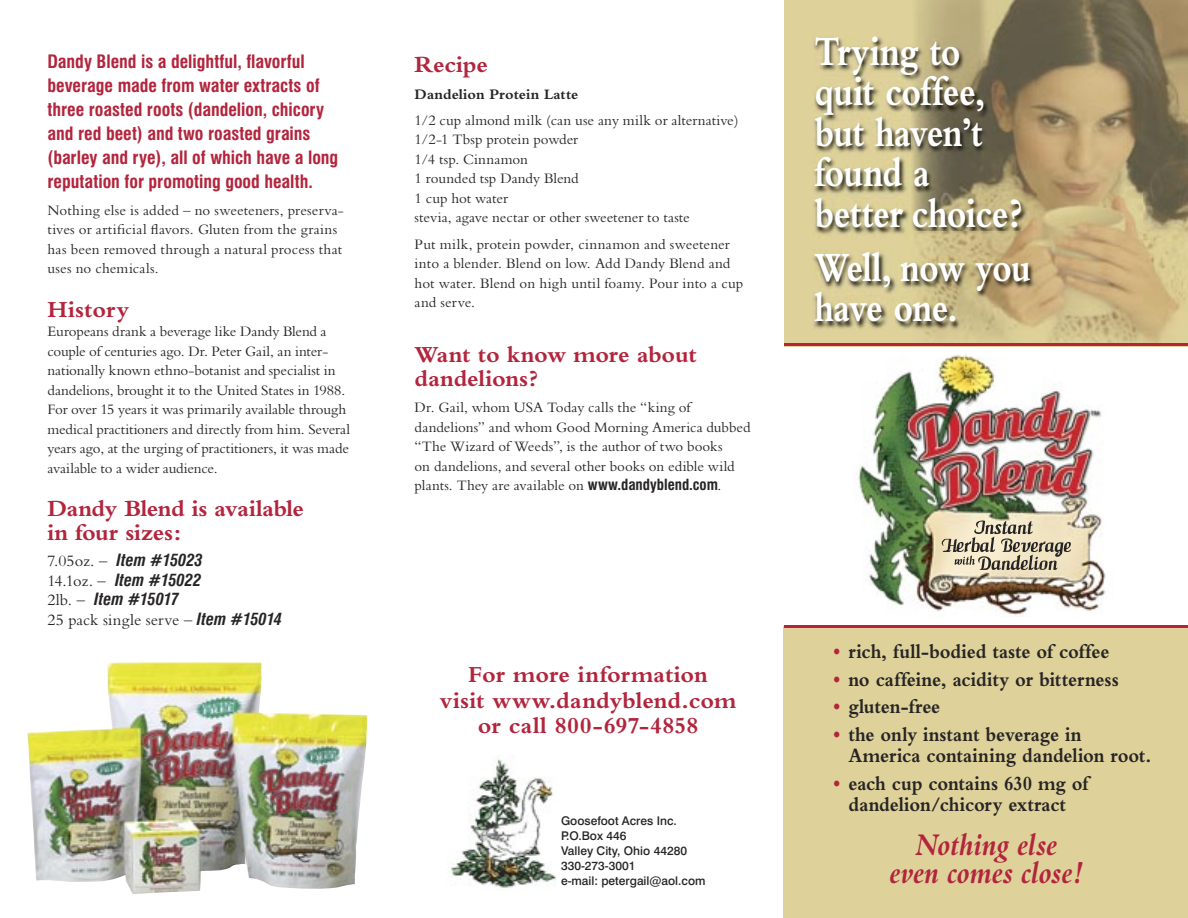
<style>
.page{position:relative;width:1188px;height:918px;background:#fff}
.page>*{position:absolute;margin:0;border:0;box-sizing:border-box;transform-origin:0 0}
.t1{font:700 43.5px/40.5px "Bembo";letter-spacing:-.02em;color:#fff;scale:.8 1}
.t2{font:italic 700 33px/28.5px "Bembo";letter-spacing:-.005em;color:#b2253d;text-align:center;scale:.9 1}
.t3{font:700 24px/24px "Bembo";letter-spacing:-.005em;color:#b2253d}
.t4{font:700 21px/21px "Bembo";letter-spacing:-.005em;color:#272425;scale:.9 1}
.t5{font:700 condensed 18px/24px "Swiss 721 BT";color:#b2253d}
.t6{font:italic 700 condensed 16.5px/19.5px "Swiss 721 BT";color:#272425;text-align:justify}
.t7{font:16.5px "Bembo";letter-spacing:.005em;color:#272425}
.t8{font:15px/19.5px "Bembo";color:#272425}
.t9{font:700 15px "Bembo";letter-spacing:.005em;color:#272425}
.t10{font:500 12px/15px "Swiss 721 BT";color:#272425}
.s1{font-family:"Bembo";font-weight:400;font-style:normal;font-stretch:normal}
.s2{font-family:"Swiss 721 BT";font-weight:700;font-style:italic;font-stretch:condensed}
.s3{font-family:"Swiss 721 BT";font-weight:700;font-stretch:condensed}
.s4{color:#b2253d}
</style>
<div class="page">
<div style="left:784px;top:626px;width:404px;height:292px;background:#ded29a"></div>
<div style="left:784px;top:0;width:404px;height:346px;background:#ded29a"></div>
<img style="left:916px;top:0;width:272px;height:49px">
<img style="left:1004px;top:49px;width:184px;height:294px">
<img style="left:856px;top:355px;width:250px;height:261px">
<svg style="left:942px;top:520px;width:129px;height:50px"></svg>
<img style="left:813px;top:35px;width:224px;height:295px">
<img style="left:449px;top:755px;width:107px;height:136px">
<img style="left:27px;top:662px;width:340px;height:232px">
<hr style="left:784px;top:343px;width:404px;height:3px;background:#b2253d">
<hr style="left:784px;top:625px;width:404px;height:3px;background:#b2253d">
<p class="t5" style="left:47px;top:50px;width:292px">Dandy Blend is a delightful, flavorful beverage made from water extracts of three roasted roots (dandelion, chicory and red beet) and two roasted grains (barley and rye), all of which have a long reputation for promoting good health.</p>
<p class="t8" style="left:47px;top:200px;width:298px">Nothing else is added – no sweeteners, preserva&shy;tives or artificial flavors. Gluten from the grains has been removed through a natural process that uses no chemicals.</p>
<h3 class="t3" style="left:47px;top:297px;width:83px">History</h3>
<p class="t8" style="left:47px;top:321px;width:304px">Europeans drank a beverage like Dandy Blend a couple of centuries ago. Dr. Peter Gail, an inter&shy;nationally known ethno-botanist and specialist in dandelions, brought it to the United States in 1988.<br>For over 15 years it was primarily available through medical practitioners and directly from him. Several years ago, at the urging of practitioners, it was made available to a wider audience.</p>
<h3 class="t3" style="left:47px;top:497px;width:258px">Dandy Blend is available in four sizes:</h3>
<p class="t6" style="left:47px;top:551px;width:157px"><span class="s1">7.05oz. –</span> Item #15023<br><span class="s1">14.1oz. –</span> Item #15022<br><span class="s1">2lb. –</span> Item #15017</p>
<p class="t7" style="left:47px;top:610px;width:236px">25 pack single serve – <span class="s2">Item #15014</span></p>
<h3 class="t3" style="left:415px;top:53px;width:75px">Recipe</h3>
<p class="t9" style="left:415px;top:86px;width:165px">Dandelion Protein Latte</p>
<p class="t8" style="left:415px;top:110px;width:325px">1/2 cup almond milk (can use any milk or alternative)<br>1/2-1 Tbsp protein powder<br>1/4 tsp. Cinnamon<br>1 rounded tsp Dandy Blend<br>1 cup hot water<br>stevia, agave nectar or other sweetener to taste</p>
<p class="t8" style="left:415px;top:234px;width:330px">Put milk, protein powder, cinnamon and sweetener into a blender. Blend on low. Add Dandy Blend and hot water. Blend on high until foamy. Pour into a cup and serve.</p>
<h3 class="t3" style="left:415px;top:342px;width:283px">Want to know more about dandelions?</h3>
<p class="t8" style="left:415px;top:397px;width:337px">Dr. Gail, whom USA Today calls the “king of dandelions” and whom Good Morning America dubbed “The Wizard of Weeds”, is the author of two books<br>on dandelions, and several other books on edible wild plants. They are available on <span class="s3">www.dandyblend.com</span>.</p>
<h3 class="t3" style="left:440px;top:662px;width:298px;line-height:25.5px;text-align:center">For more information<br>visit www.dandyblend.com or call 800-697-4858</h3>
<p class="t10" style="left:561px;top:813px;width:146px">Goosefoot Acres Inc.<br>P.O.Box 446<br>Valley City, Ohio 44280<br>330-273-3001<br>e-mail: petergail@aol.com</p>
<h1 class="t1" style="left:814px;top:31px;width:261px">Trying to quit coffee, but haven’t found a better choice?</h1>
<h1 class="t1" style="left:814px;top:247px;width:273px">Well, now you have one.</h1>
<h3 class="t4" style="left:833px;top:641px;width:308px"><span class="s4">•</span> rich, full-bodied taste of coffee</h3>
<h3 class="t4" style="left:833px;top:669px;width:319px"><span class="s4">•</span> no caffeine, acidity or bitterness</h3>
<h3 class="t4" style="left:833px;top:696px;width:120px"><span class="s4">•</span> gluten-free</h3>
<h3 class="t4" style="left:848px;top:724px;width:338px;text-indent:-15px"><span class="s4">•</span> the only instant beverage in<br>America containing dandelion root.</h3>
<h3 class="t4" style="left:833px;top:773px;width:285px;text-align:center"><span class="s4">•</span> each cup contains 630 mg of dandelion/chicory extract</h3>
<h2 class="t2" style="left:889px;top:830px;width:216px">Nothing else even comes close!</h2>
</div>
